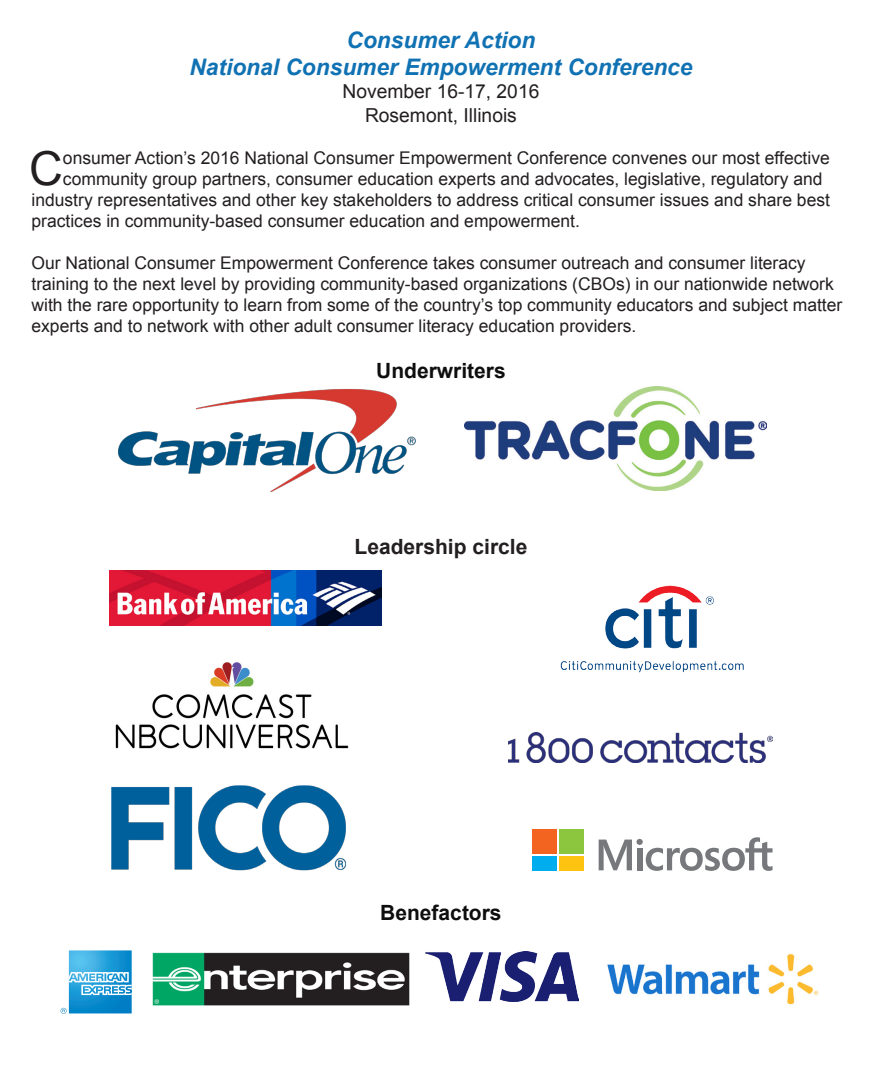
<style>
.page{position:relative;width:882px;height:1071px;background:#fff}
.page>*{position:absolute;margin:0;border:0;box-sizing:border-box;transform-origin:0 0}
.t1{font:46.9px "Arial";color:#231f20}
.t2{font:italic 700 22.75px "Arial";color:#1072b3}
.t3{font:700 21px "Arial";color:#0e0e0e}
.t4{font:700 21px "Arial";color:#231f20}
.t5{font:19.25px "Arial";color:#231f20}
.t6{font:17.5px/21px "Arial";color:#231f20}
</style>
<div class="page">
<img style="left:118px;top:389px;width:298px;height:103px">
<img style="left:465px;top:387px;width:301px;height:103px">
<img style="left:110px;top:571px;width:272px;height:54px">
<img style="left:560px;top:585px;width:184px;height:88px">
<img style="left:115px;top:662px;width:234px;height:87px">
<img style="left:508px;top:732px;width:265px;height:31px">
<img style="left:111px;top:785px;width:235px;height:86px">
<svg style="left:599px;top:837px;width:174px;height:34px"></svg>
<div style="left:532px;top:829px;width:24px;height:25px;background:#f36421"></div>
<div style="left:559px;top:829px;width:24px;height:25px;background:#8bc63e"></div>
<div style="left:532px;top:856px;width:24px;height:15px;background:#00aeef"></div>
<div style="left:559px;top:856px;width:24px;height:15px;background:#fec210"></div>
<img style="left:69px;top:950px;width:63px;height:63px">
<svg style="left:69px;top:972px;width:63px;height:23px"></svg>
<svg style="left:61px;top:1008px;width:6px;height:6px"></svg>
<img style="left:152px;top:952px;width:258px;height:54px">
<img style="left:426px;top:952px;width:153px;height:49px">
<img style="left:607px;top:954px;width:212px;height:51px">
<p class="t2" style="left:347px;top:25px;width:190px">Consumer Action</p>
<p class="t2" style="left:189px;top:52px;width:505px">National Consumer Empowerment Conference</p>
<p class="t5" style="left:343px;top:79px;width:198px">November 16-17, 2016</p>
<p class="t5" style="left:365px;top:102px;width:153px">Rosemont, Illinois</p>
<p class="t1" style="left:29px;top:137px;width:35px">C</p>
<p class="t6" style="left:63px;top:147px;width:768px">onsumer Action’s 2016 National Consumer Empowerment Conference convenes our most effective</p>
<p class="t6" style="left:63px;top:168px;width:761px">community group partners, consumer education experts and advocates, legislative, regulatory and</p>
<p class="t6" style="left:32px;top:189px;width:800px">industry representatives and other key stakeholders to address critical consumer issues and share best</p>
<p class="t6" style="left:32px;top:210px;width:550px">practices in community-based consumer education and empowerment.</p>
<p class="t6" style="left:32px;top:252px;width:812px">Our National Consumer Empowerment Conference takes consumer outreach and consumer literacy training to the next level by providing community-based organizations (CBOs) in our nationwide network with the rare opportunity to learn from some of the country’s top community educators and subject matter experts and to network with other adult consumer literacy education providers.</p>
<p class="t3" style="left:376px;top:357px;width:131px">Underwriters</p>
<p class="t4" style="left:355px;top:533px;width:174px">Leadership circle</p>
<p class="t3" style="left:380px;top:898px;width:123px">Benefactors</p>
</div>
